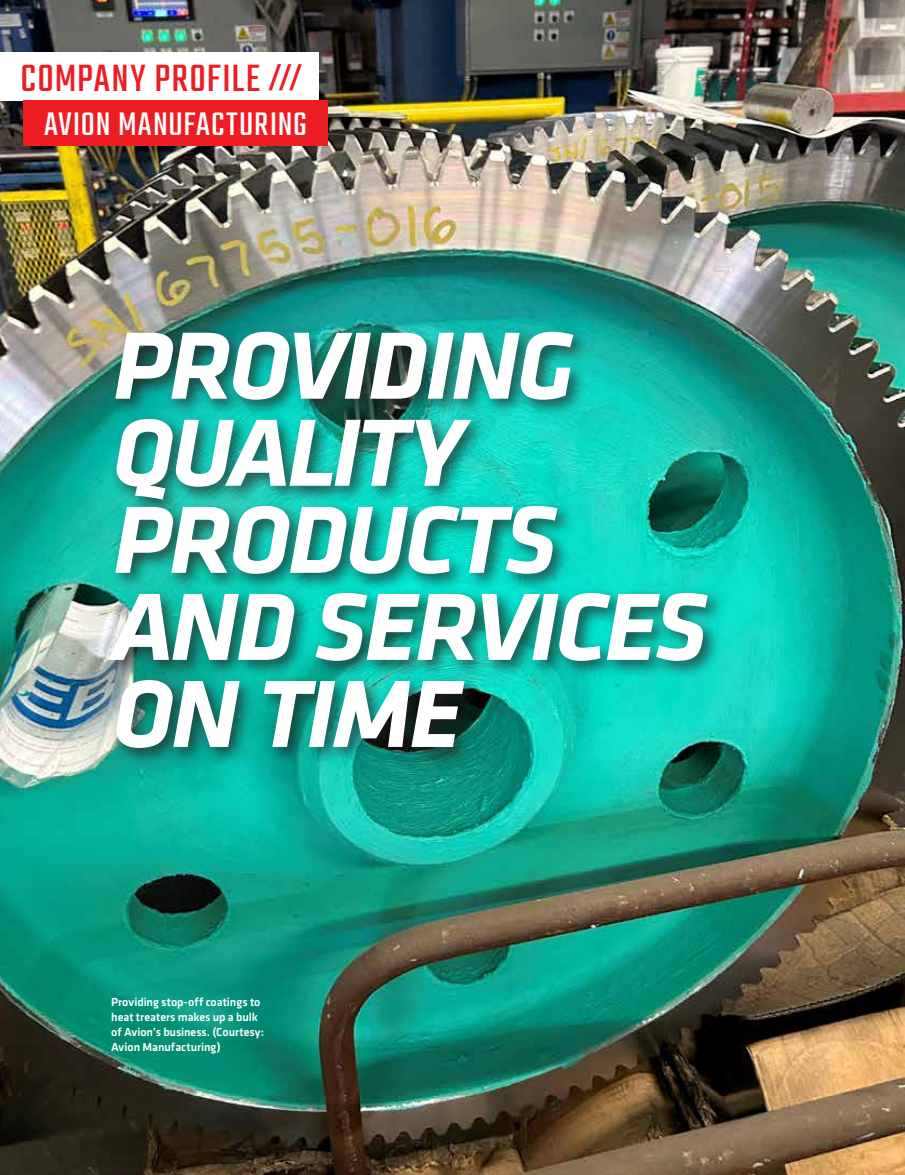
<style>
.page{position:relative;width:905px;height:1175px;background:#fff}
.page>*{position:absolute;margin:0;border:0;box-sizing:border-box;transform-origin:0 0}
.t1{font:italic 700 99px "Klavika Basic";letter-spacing:-.025em;color:#fff}
.t2{font:42px "Teko";letter-spacing:.025em;color:#ed1d24}
.t3{font:36px "Teko";letter-spacing:.02em;color:#fff}
.t4{font:500 12px/15px "Klavika Basic";letter-spacing:-.005em;color:#fff}
.s1{font-weight:500;font-size:32.7px}
</style>
<div class="page">
<img style="left:0;top:0;width:904px;height:1174px">
<div style="left:0;top:52px;width:318px;height:48px;background:#fff"></div>
<div style="left:23px;top:100px;width:305px;height:45px;background:#ed1d24"></div>
<div style="left:102px;top:325px;width:624px;height:441px;background:#231f20;opacity:.75"></div>
<h2 class="t2" style="left:21px;top:55px;width:283px">COMPANY PROFILE <span class="s1">///</span></h2>
<h3 class="t3" style="left:44px;top:104px;width:264px">AVION MANUFACTURING</h3>
<h1 class="t1" style="left:113px;top:295px;width:463px">PROVIDING</h1>
<h1 class="t1" style="left:171px;top:382px;width:293px">UALITY</h1>
<h1 class="t1" style="left:113px;top:469px;width:446px">PRODUCTS</h1>
<h1 class="t1" style="left:111px;top:556px;width:598px">AND SERVICES</h1>
<h1 class="t1" style="left:113px;top:643px;width:351px">ON TIME</h1>
<p class="t4" style="left:111px;top:994px;width:154px">Providing stop-off coatings to heat treaters makes up a bulk of Avion’s business. (Courtesy:<br>Avion Manufacturing)</p>
</div>
